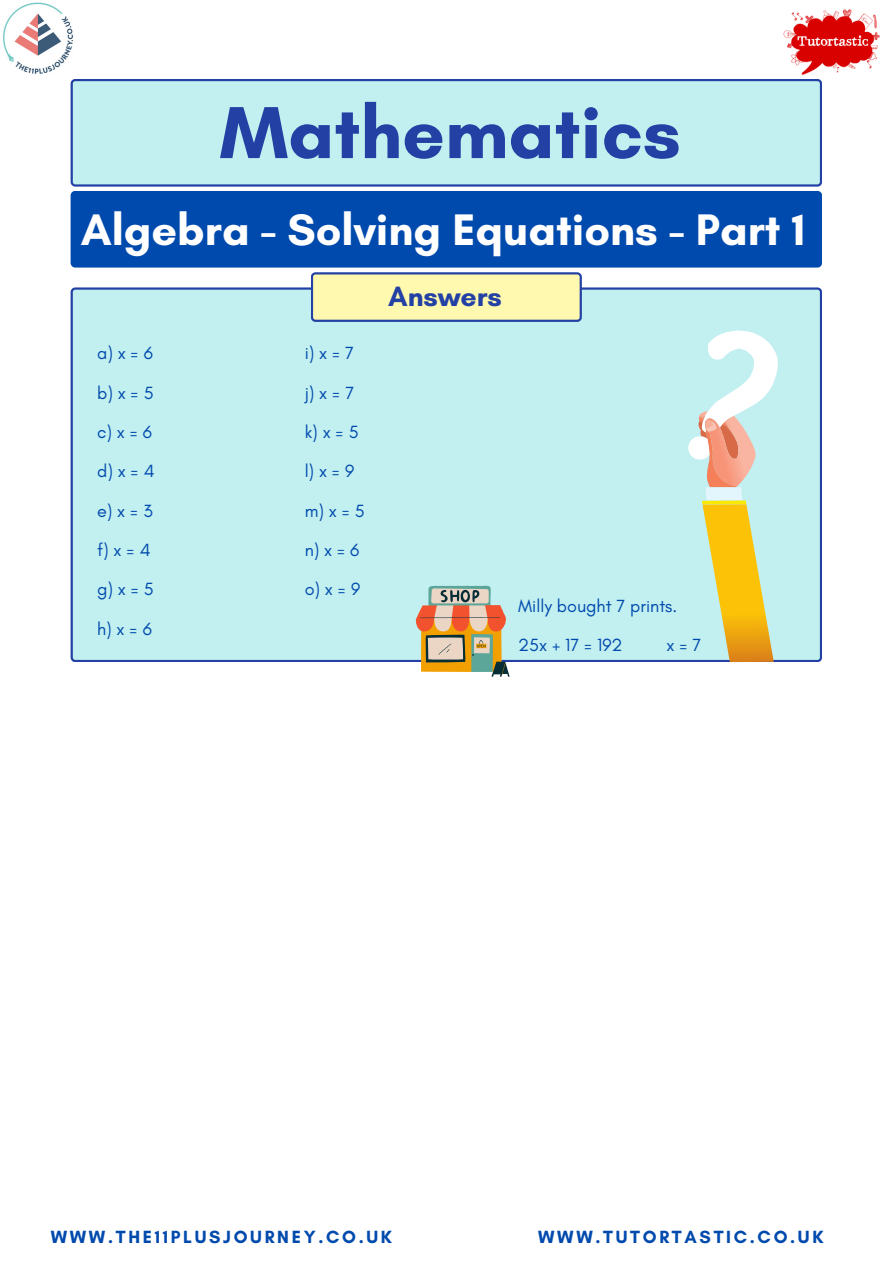
<style>
.page{position:relative;width:893px;height:1264px;background:#fff}
.page>*{position:absolute;margin:0;border:0;box-sizing:border-box;transform-origin:0 0}
.t1{font:700 75px "Glacial Indifference";color:#2340a4}
.t2{font:700 45px "Glacial Indifference";color:#fff}
.t3{font:700 28.5px "Glacial Indifference";color:#2340a4}
.t4{font:18px "Glacial Indifference";color:#004aad}
.t5{font:700 18px "Glacial Indifference";letter-spacing:.15em;color:#004aad}
</style>
<div class="page">
<div style="left:71px;top:79px;width:751px;height:108px;background:#c2eff0"></div>
<div style="left:71px;top:191px;width:751px;height:76px;background:#004aad"></div>
<img style="left:764px;top:9px;width:116px;height:106px">
<div style="left:71px;top:287px;width:751px;height:375px;background:#c2eff0"></div>
<svg style="left:311px;top:272px;width:270px;height:50px;background:#e9e6af"></svg>
<svg style="left:688px;top:330px;width:89px;height:332px;background:#dadbaf"></svg>
<img style="left:3px;top:2px;width:70px;height:72px">
<svg style="left:415px;top:585px;width:94px;height:91px;background:#c3aa83"></svg>
<p class="t1" style="left:220px;top:87px;width:462px">Mathematics</p>
<p class="t2" style="left:81px;top:202px;width:726px">Algebra - Solving Equations - Part 1</p>
<p class="t4" style="left:97px;top:342px;width:57px">a)x=6</p>
<p class="t4" style="left:97px;top:381px;width:58px">b)x=5</p>
<p class="t4" style="left:97px;top:421px;width:57px">c)x=6</p>
<p class="t4" style="left:97px;top:460px;width:59px">d)x=4</p>
<p class="t4" style="left:97px;top:499px;width:57px">e)x=3</p>
<p class="t4" style="left:97px;top:539px;width:55px">f)x=4</p>
<p class="t4" style="left:97px;top:578px;width:58px">g)x=5</p>
<p class="t4" style="left:97px;top:617px;width:56px">h)x=6</p>
<p class="t4" style="left:305px;top:342px;width:51px">i)x=7</p>
<p class="t4" style="left:305px;top:381px;width:51px">j)x=7</p>
<p class="t4" style="left:305px;top:421px;width:55px">k)x=5</p>
<p class="t4" style="left:305px;top:460px;width:51px">l)x=9</p>
<p class="t4" style="left:305px;top:499px;width:62px">m)x=5</p>
<p class="t4" style="left:305px;top:539px;width:56px">n)x=6</p>
<p class="t4" style="left:305px;top:578px;width:57px">o)x=9</p>
<p class="t3" style="left:388px;top:278px;width:115px">Answers</p>
<p class="t4" style="left:518px;top:594px;width:160px">Milly bought 7 prints.</p>
<p class="t4" style="left:518px;top:634px;width:106px">25x + 17 = 192</p>
<p class="t4" style="left:666px;top:634px;width:36px">x=7</p>
<p class="t5" style="left:51px;top:1225px;width:343px">WWW.THE11PLUSJOURNEY.CO.UK</p>
<p class="t5" style="left:538px;top:1225px;width:287px">WWW.TUTORTASTIC.CO.UK</p>
</div>
